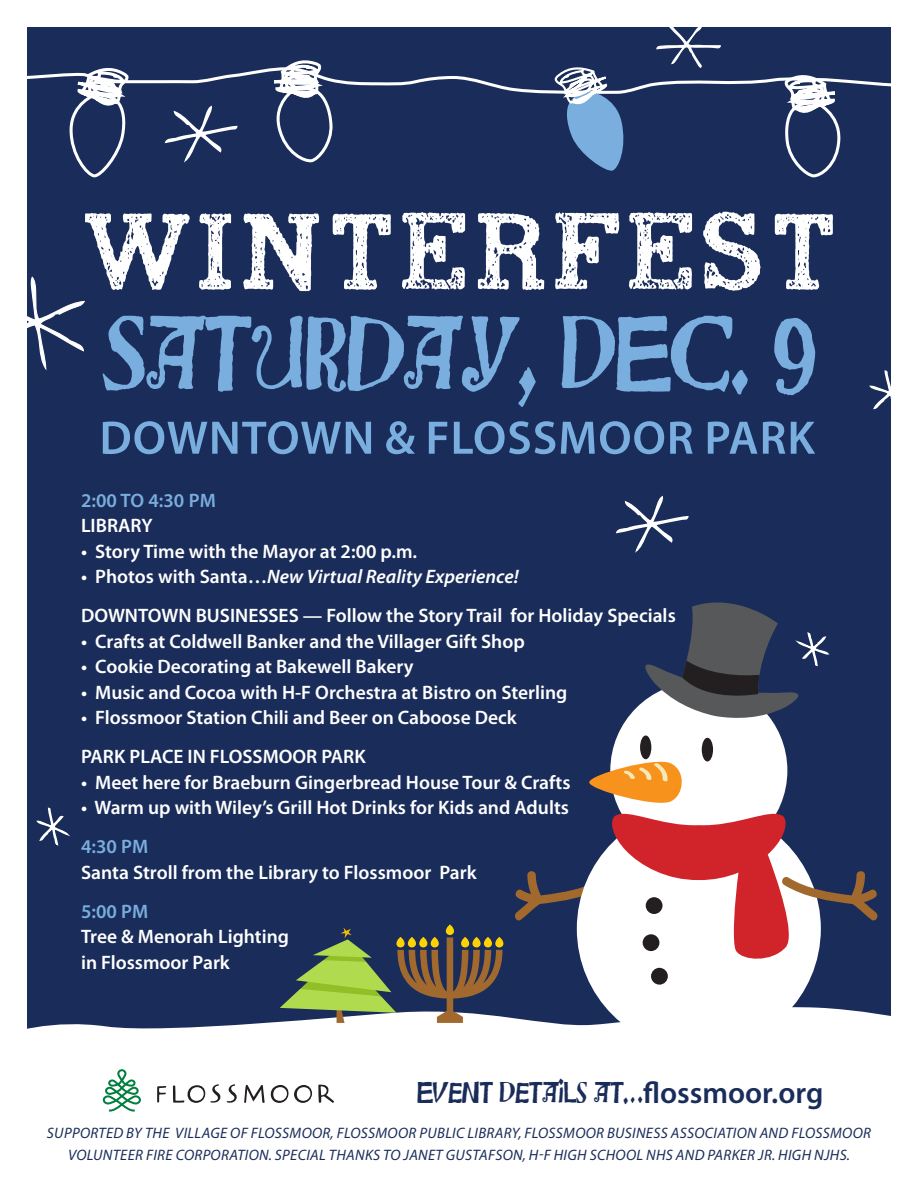
<style>
.page{position:relative;width:918px;height:1188px;background:#fff}
.page>*{position:absolute;margin:0;border:0;box-sizing:border-box;transform-origin:0 0}
.t1{font:26.4px "Bensgothic";color:#1a2d5a}
.t2{font:600 19.5px "Myriad Pro";color:#fff}
.t3{font:italic 600 19.5px "Myriad Pro";color:#fff}
.t4{font:600 19.5px "Myriad Pro";color:#79aede}
.t5{font:italic 15.15px/22.5px "Myriad Pro";letter-spacing:.02em;color:#1a2d5a;text-align:center}
.s1{font-style:normal}
.s2{font-family:"Myriad Pro";font-weight:600;font-size:30.3px}
</style>
<div class="page">
<div style="left:27px;top:27px;width:864px;height:1134px;background:#1a2d5a"></div>
<svg style="left:85px;top:212px;width:748px;height:79px"></svg>
<svg style="left:103px;top:421px;width:712px;height:33px"></svg>
<svg style="left:27px;top:276px;width:59px;height:95px"></svg>
<svg style="left:27px;top:27px;width:864px;height:151px"></svg>
<div style="left:577px;top:807px;width:244px;height:244px;background:#fff;border-radius:50%"></div>
<div style="left:610px;top:682px;width:177px;height:177px;background:#fff;border-radius:50%"></div>
<div style="left:651px;top:968px;width:17px;height:17px;background:#231f20;border-radius:50%"></div>
<div style="left:702px;top:738px;width:11px;height:23px;background:#231f20;border-radius:50%"></div>
<div style="left:640px;top:735px;width:11px;height:24px;background:#231f20;border-radius:50%"></div>
<svg style="left:515px;top:756px;width:363px;height:207px"></svg>
<svg style="left:103px;top:316px;width:712px;height:91px"></svg>
<div style="left:27px;top:1004px;width:864px;height:157px;background:#fff"></div>
<svg style="left:280px;top:928px;width:222px;height:95px"></svg>
<svg style="left:446px;top:924px;width:8px;height:11px"></svg>
<div style="left:461px;top:937px;width:8px;height:10px;background:#fed304;border-radius:4px"></div>
<svg style="left:472px;top:937px;width:9px;height:10px"></svg>
<div style="left:484px;top:937px;width:8px;height:10px;background:#fed304;border-radius:4px"></div>
<div style="left:495px;top:937px;width:8px;height:10px;background:#fed304;border-radius:4px"></div>
<svg style="left:396px;top:937px;width:9px;height:10px"></svg>
<div style="left:408px;top:937px;width:8px;height:10px;background:#fed304;border-radius:4px"></div>
<div style="left:419px;top:937px;width:8px;height:10px;background:#fed304;border-radius:4px"></div>
<div style="left:431px;top:937px;width:8px;height:10px;background:#fed304;border-radius:4px"></div>
<svg style="left:157px;top:1084px;width:177px;height:19px;background:#cccbcb"></svg>
<svg style="left:103px;top:1069px;width:38px;height:43px;background:#abd4be"></svg>
<svg style="left:615px;top:495px;width:74px;height:58px"></svg>
<svg style="left:869px;top:370px;width:22px;height:40px"></svg>
<svg style="left:634px;top:602px;width:196px;height:118px"></svg>
<svg style="left:36px;top:807px;width:34px;height:39px"></svg>
<p class="t4" style="left:81px;top:488px;width:136px">2:00 TO 4:30 PM</p>
<p class="t2" style="left:81px;top:513px;width:73px">LIBRARY</p>
<p class="t2" style="left:81px;top:539px;width:338px">• Story Time with the Mayor at 2:00 p.m.</p>
<p class="t3" style="left:81px;top:564px;width:439px"><span class="s1">• Photos with Santa…</span>New Virtual Reality Experience!</p>
<p class="t2" style="left:81px;top:603px;width:596px">DOWNTOWN BUSINESSES — Follow the Story Trail for Holiday Specials</p>
<p class="t2" style="left:81px;top:629px;width:445px">• Crafts at Coldwell Banker and the Villager Gift Shop</p>
<p class="t2" style="left:81px;top:654px;width:334px">• Cookie Decorating at Bakewell Bakery</p>
<p class="t2" style="left:81px;top:680px;width:488px">• Music and Cocoa with H-F Orchestra at Bistro on Sterling</p>
<p class="t2" style="left:81px;top:705px;width:437px">• Flossmoor Station Chili and Beer on Caboose Deck</p>
<p class="t2" style="left:81px;top:744px;width:286px">PARK PLACE IN FLOSSMOOR PARK</p>
<p class="t2" style="left:81px;top:770px;width:491px">• Meet here for Braeburn Gingerbread House Tour &amp; Crafts</p>
<p class="t2" style="left:81px;top:795px;width:489px">• Warm up with Wiley’s Grill Hot Drinks for Kids and Adults</p>
<p class="t4" style="left:81px;top:834px;width:69px">4:30 PM</p>
<p class="t2" style="left:81px;top:860px;width:397px">Santa Stroll from the Library to Flossmoor Park</p>
<p class="t4" style="left:81px;top:899px;width:69px">5:00 PM</p>
<p class="t2" style="left:81px;top:924px;width:210px">Tree &amp; Menorah Lighting</p>
<p class="t2" style="left:81px;top:950px;width:150px">in Flossmoor Park</p>
<p class="t1" style="left:417px;top:1075px;width:407px">EVENT DETAILS AT…<span class="s2">flossmoor.org</span></p>
<p class="t5" style="left:47px;top:1121px;width:826px">SUPPORTED BY THE VILLAGE OF FLOSSMOOR, FLOSSMOOR PUBLIC LIBRARY, FLOSSMOOR BUSINESS ASSOCIATION AND FLOSSMOOR<br>VOLUNTEER FIRE CORPORATION. SPECIAL THANKS TO JANET GUSTAFSON, H-F HIGH SCHOOL NHS AND PARKER JR. HIGH NJHS.</p>
</div>
